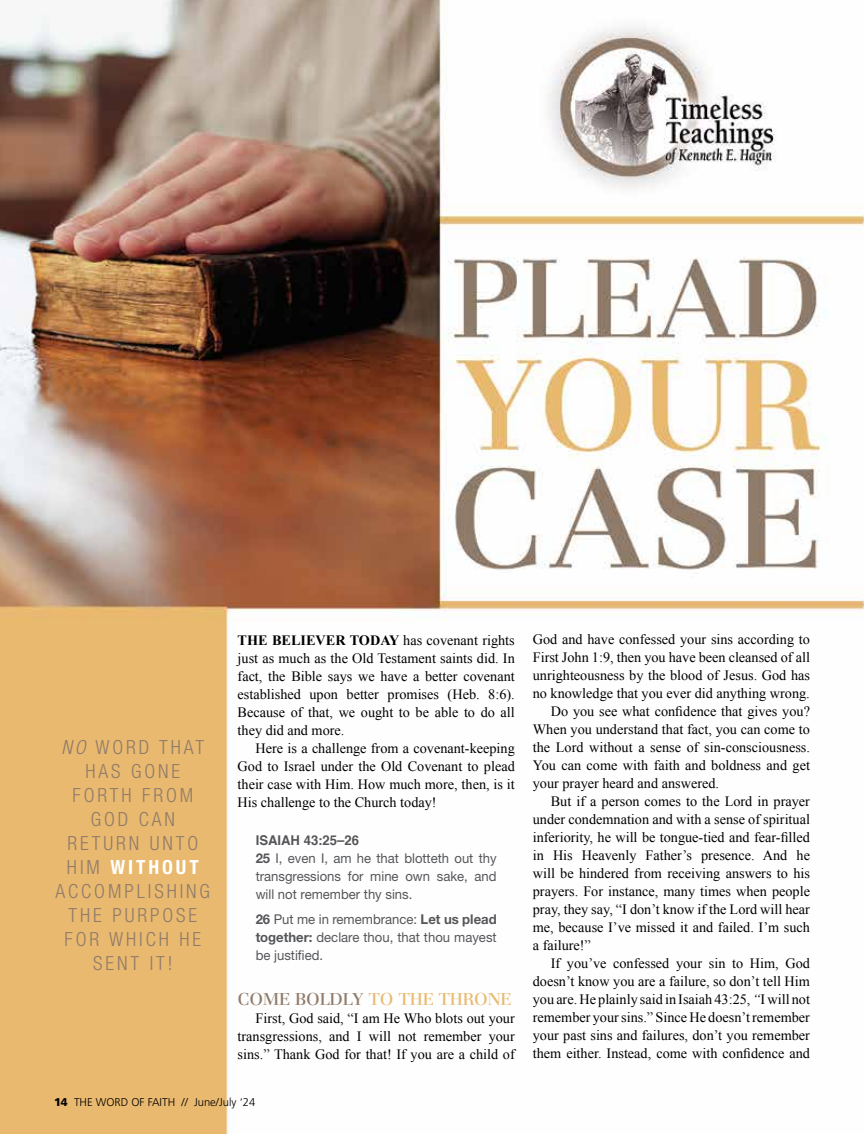
<style>
.page{position:relative;width:864px;height:1134px;background:#fff}
.page>*{position:absolute;margin:0;border:0;box-sizing:border-box;transform-origin:0 0}
.t1{font:300 condensed 19.5px/24px "Helvetica Neue";letter-spacing:.15em;color:#8f7b6a;text-align:center}
.t2{font:500 18px "Basilia T";letter-spacing:-.01em;color:#e9ba70}
.t3{font:14.25px/18px "Times New Roman";color:#000;text-align:justify}
.t4{font:13.5px/18px "Helvetica Neue";color:#555659;text-align:justify}
.t5{font:700 13.5px "Helvetica";color:#555659}
.t6{font:300 11.25px "Frutiger";color:#000}
.s1{font-style:italic}
.s2{font-weight:700;color:#fff}
.s3{font-weight:700}
.s4{color:#8f7b6a}
.s5{font-weight:900}
</style>
<div class="page">
<img style="left:0;top:0;width:864px;height:1134px">
<h1 class="t1" style="left:56px;top:735px;width:156px"><span class="s1">NO</span> WORD THAT<br>HAS GONE<br>FORTH FROM<br>GOD CAN<br>RETURN UNTO<br>HIM <span class="s2">WITHOUT<br></span>ACCOMPLISHING<br>THE PURPOSE<br>FOR WHICH HE<br>SENT IT!</h1>
<p class="t3" style="left:238px;top:631px;width:279px"><span class="s3">THE BELIEVER TODAY</span> has covenant rights just as much as the Old Testament saints did. In fact, the Bible says we have a better covenant established upon better promises (Heb. 8:6).<br>Because of that, we ought to be able to do all they did and more.</p>
<p class="t3" style="left:238px;top:739px;width:279px;text-indent:18px">Here is a challenge from a covenant-keeping God to Israel under the Old Covenant to plead their case with Him. How much more, then, is it His challenge to the Church today!</p>
<p class="t5" style="left:256px;top:830px;width:105px">ISAIAH 43:25–26</p>
<p class="t4" style="left:256px;top:849px;width:242px"><span class="s3">25</span> I, even I, am he that blotteth out thy transgressions for mine own sake, and will not remember thy sins.</p>
<p class="t4" style="left:256px;top:910px;width:243px"><span class="s3">26</span> Put me in remembrance: <span class="s3">Let us plead together:</span> declare thou, that thou mayest be justified.</p>
<p class="t2" style="left:238px;top:989px;width:275px"><span class="s4">COME BOLDLY</span> TO THE THRONE</p>
<p class="t3" style="left:238px;top:1009px;width:279px;text-indent:18px">First, God said, “I am He Who blots out your transgressions, and I will not remember your sins.” Thank God for that! If you are a child of</p>
<p class="t6" style="left:54px;top:1095px;width:203px"><span class="s5">14</span> THE WORD OF FAITH // June/July ‘24</p>
<p class="t3" style="left:533px;top:630px;width:279px">God and have confessed your sins according to</p>
<p class="t3" style="left:533px;top:648px;width:279px">First John 1:9, then you have been cleansed of all</p>
<p class="t3" style="left:533px;top:666px;width:279px">unrighteousness by the blood of Jesus. God has</p>
<p class="t3" style="left:533px;top:684px;width:279px">no knowledge that you ever did anything wrong.</p>
<p class="t3" style="left:551px;top:702px;width:261px">Do you see what confidence that gives you?</p>
<p class="t3" style="left:533px;top:720px;width:279px">When you understand that fact, you can come to</p>
<p class="t3" style="left:533px;top:738px;width:279px">the Lord without a sense of sin-consciousness.</p>
<p class="t3" style="left:533px;top:756px;width:279px">You can come with faith and boldness and get</p>
<p class="t3" style="left:533px;top:774px;width:188px">your prayer heard and answered.</p>
<p class="t3" style="left:551px;top:792px;width:261px">But if a person comes to the Lord in prayer</p>
<p class="t3" style="left:533px;top:810px;width:279px">under condemnation and with a sense of spiritual</p>
<p class="t3" style="left:533px;top:828px;width:279px">inferiority, he will be tongue-tied and fear-filled</p>
<p class="t3" style="left:533px;top:846px;width:279px">in His Heavenly Father’s presence. And he</p>
<p class="t3" style="left:533px;top:864px;width:279px">will be hindered from receiving answers to his</p>
<p class="t3" style="left:533px;top:882px;width:279px">prayers. For instance, many times when people</p>
<p class="t3" style="left:533px;top:900px;width:279px">pray, they say, “I don’t know if the Lord will hear</p>
<p class="t3" style="left:533px;top:918px;width:279px">me, because I’ve missed it and failed. I’m such</p>
<p class="t3" style="left:533px;top:936px;width:60px">a failure!”</p>
<p class="t3" style="left:551px;top:954px;width:261px">If you’ve confessed your sin to Him, God</p>
<p class="t3" style="left:533px;top:972px;width:279px">doesn’t know you are a failure, so don’t tell Him</p>
<p class="t3" style="left:533px;top:990px;width:279px">you are. He plainly said in Isaiah 43:25, <span class="s1">“</span>I will not</p>
<p class="t3" style="left:533px;top:1008px;width:279px">remember your sins.” Since He doesn’t remember</p>
<p class="t3" style="left:533px;top:1026px;width:279px">your past sins and failures, don’t you remember</p>
<p class="t3" style="left:533px;top:1044px;width:279px">them either. Instead, come with confidence and</p>
</div>
